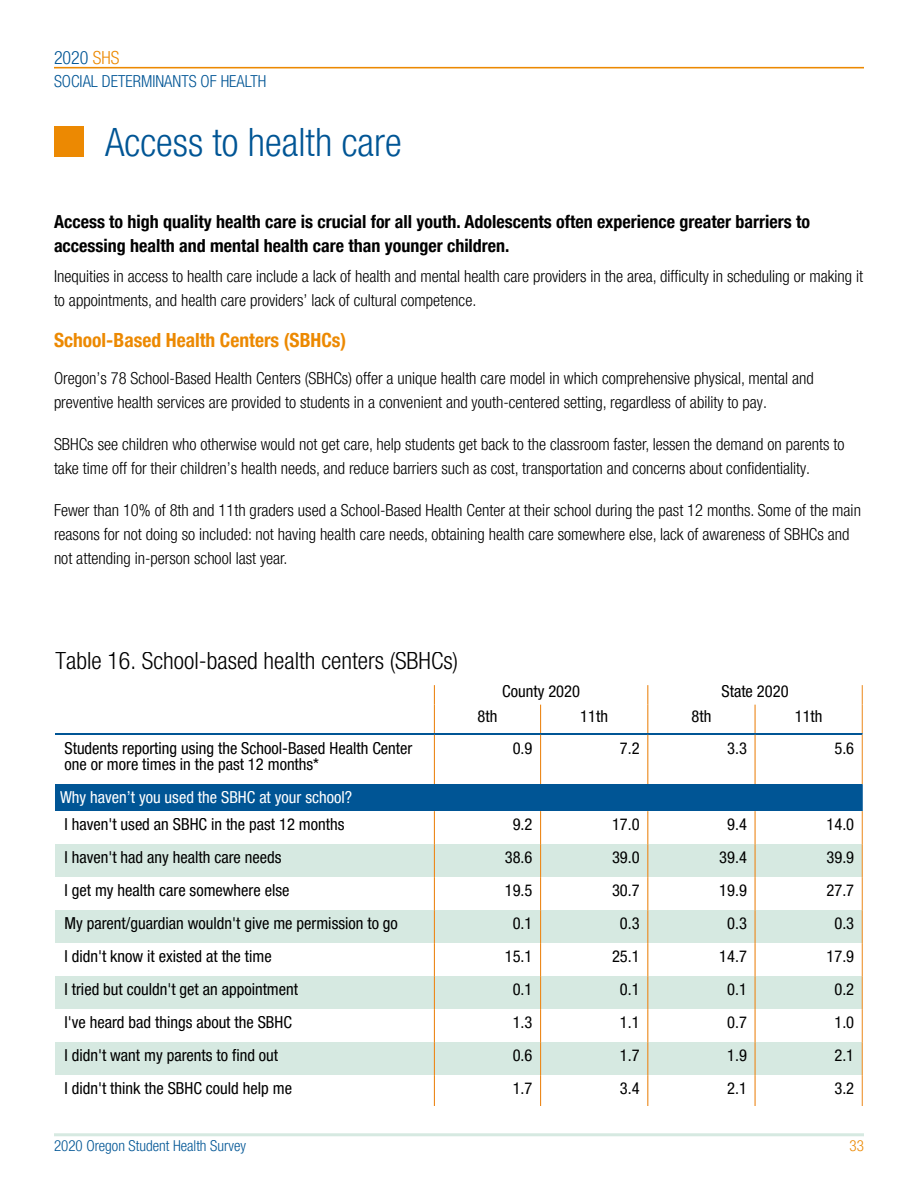
<style>
.page{position:relative;width:918px;height:1188px;background:#fff}
.page>*{position:absolute;margin:0;border:0;box-sizing:border-box;transform-origin:0 0}
.t1{font:300 condensed 39px "Helvetica Neue LT Pro";color:#005595}
.t2{font:24px "Helvetica Neue LT Pro 47 Lt Cn";color:#000}
.t3{font:700 condensed 19.5px "Helvetica Neue LT Pro";color:#ec8902}
.t4{font:700 condensed 18px/24px "Helvetica Neue LT Pro";color:#000}
.t5{font:300 condensed 18px "Helvetica Neue LT Pro";color:#005595}
.t6{font:300 condensed 16.5px/24px "Helvetica Neue LT Pro";color:#000}
.t7{font:16.5px/16.5px "Helvetica Neue LT Pro 57 Cn";color:#000}
.t8{font:16.5px "Helvetica Neue LT Pro 57 Cn";color:#fff}
.t9{font:300 condensed 16.5px "Helvetica Neue LT Pro";color:#005595}
.t10{font:300 condensed 15px "Helvetica Neue LT Pro";color:#005595}
.t11{font:300 condensed 15px "Helvetica Neue LT Pro";color:#ec8902}
.s1{color:#ec8902}
</style>
<div class="page">
<div style="left:54px;top:127px;width:30px;height:30px;background:#ec8902"></div>
<svg style="left:540px;top:705px;width:1px;height:28px"></svg>
<svg style="left:434px;top:685px;width:1px;height:48px"></svg>
<svg style="left:647px;top:685px;width:1px;height:48px"></svg>
<hr style="left:754px;top:705px;width:2px;height:28px;background:#ec891d">
<hr style="left:56px;top:733px;width:806px;height:2px;background:#005595">
<svg style="left:862px;top:685px;width:1px;height:50px"></svg>
<hr style="left:540px;top:735px;width:1px;height:49px;background:#ec891d">
<hr style="left:434px;top:735px;width:1px;height:49px;background:#ec891d">
<hr style="left:647px;top:735px;width:1px;height:49px;background:#ec891d">
<hr style="left:754px;top:735px;width:2px;height:49px;background:#ec891d">
<hr style="left:862px;top:735px;width:1px;height:49px;background:#ec891d">
<div style="left:56px;top:784px;width:806px;height:27px;background:#005595"></div>
<svg style="left:862px;top:784px;width:1px;height:27px"></svg>
<hr style="left:540px;top:811px;width:1px;height:33px;background:#ec891d">
<hr style="left:434px;top:811px;width:1px;height:33px;background:#ec891d">
<hr style="left:647px;top:811px;width:1px;height:33px;background:#ec891d">
<hr style="left:754px;top:811px;width:2px;height:33px;background:#ec891d">
<hr style="left:862px;top:811px;width:1px;height:33px;background:#ec891d">
<div style="left:56px;top:844px;width:806px;height:33px;background:#d6e9e1"></div>
<hr style="left:540px;top:844px;width:1px;height:33px;background:#ec891d">
<hr style="left:434px;top:844px;width:1px;height:33px;background:#ec891d">
<hr style="left:647px;top:844px;width:1px;height:33px;background:#ec891d">
<hr style="left:754px;top:844px;width:2px;height:33px;background:#ec891d">
<hr style="left:862px;top:844px;width:1px;height:33px;background:#ec891d">
<hr style="left:540px;top:877px;width:1px;height:33px;background:#ec891d">
<hr style="left:434px;top:877px;width:1px;height:33px;background:#ec891d">
<hr style="left:647px;top:877px;width:1px;height:33px;background:#ec891d">
<hr style="left:754px;top:877px;width:2px;height:33px;background:#ec891d">
<hr style="left:862px;top:877px;width:1px;height:33px;background:#ec891d">
<div style="left:56px;top:910px;width:806px;height:33px;background:#d6e9e1"></div>
<hr style="left:540px;top:910px;width:1px;height:33px;background:#ec891d">
<hr style="left:434px;top:910px;width:1px;height:33px;background:#ec891d">
<hr style="left:647px;top:910px;width:1px;height:33px;background:#ec891d">
<hr style="left:754px;top:910px;width:2px;height:33px;background:#ec891d">
<hr style="left:862px;top:910px;width:1px;height:33px;background:#ec891d">
<hr style="left:540px;top:943px;width:1px;height:33px;background:#ec891d">
<hr style="left:434px;top:943px;width:1px;height:33px;background:#ec891d">
<hr style="left:647px;top:943px;width:1px;height:33px;background:#ec891d">
<hr style="left:754px;top:943px;width:2px;height:33px;background:#ec891d">
<hr style="left:862px;top:943px;width:1px;height:33px;background:#ec891d">
<div style="left:56px;top:976px;width:806px;height:33px;background:#d6e9e1"></div>
<hr style="left:540px;top:976px;width:1px;height:33px;background:#ec891d">
<hr style="left:434px;top:976px;width:1px;height:33px;background:#ec891d">
<hr style="left:647px;top:976px;width:1px;height:33px;background:#ec891d">
<hr style="left:754px;top:976px;width:2px;height:33px;background:#ec891d">
<hr style="left:862px;top:976px;width:1px;height:33px;background:#ec891d">
<hr style="left:540px;top:1009px;width:1px;height:33px;background:#ec891d">
<hr style="left:434px;top:1009px;width:1px;height:33px;background:#ec891d">
<hr style="left:647px;top:1009px;width:1px;height:33px;background:#ec891d">
<hr style="left:754px;top:1009px;width:2px;height:33px;background:#ec891d">
<hr style="left:862px;top:1009px;width:1px;height:33px;background:#ec891d">
<div style="left:56px;top:1042px;width:806px;height:33px;background:#d6e9e1"></div>
<hr style="left:540px;top:1042px;width:1px;height:33px;background:#ec891d">
<hr style="left:434px;top:1042px;width:1px;height:33px;background:#ec891d">
<hr style="left:647px;top:1042px;width:1px;height:33px;background:#ec891d">
<hr style="left:754px;top:1042px;width:2px;height:33px;background:#ec891d">
<hr style="left:862px;top:1042px;width:1px;height:33px;background:#ec891d">
<hr style="left:540px;top:1075px;width:1px;height:30px;background:#ec891d">
<hr style="left:434px;top:1075px;width:1px;height:30px;background:#ec891d">
<hr style="left:647px;top:1075px;width:1px;height:30px;background:#ec891d">
<hr style="left:754px;top:1075px;width:2px;height:30px;background:#ec891d">
<hr style="left:862px;top:1075px;width:1px;height:30px;background:#ec891d">
<hr style="left:54px;top:1133px;width:810px;height:3px;background:#d6e9e1">
<hr style="left:54px;top:67px;width:810px;height:1px;background:#ec8902">
<p class="t5" style="left:54px;top:47px;width:67px">2020 <span class="s1">SHS</span></p>
<p class="t9" style="left:54px;top:71px;width:214px">SOCIAL DETERMINANTS OF HEALTH</p>
<h1 class="t1" style="left:105px;top:119px;width:298px">Access to health care</h1>
<p class="t4" style="left:54px;top:210px;width:758px">Access to high quality health care is crucial for all youth. Adolescents often experience greater barriers to accessing health and mental health care than younger children.</p>
<p class="t6" style="left:54px;top:264px;width:811px">Inequities in access to health care include a lack of health and mental health care providers in the area, difficulty in scheduling or making it to appointments, and health care providers’ lack of cultural competence.</p>
<p class="t3" style="left:54px;top:329px;width:294px">School-Based Health Centers (SBHCs)</p>
<p class="t6" style="left:54px;top:366px;width:761px">Oregon’s 78 School-Based Health Centers (SBHCs) offer a unique health care model in which comprehensive physical, mental and preventive health services are provided to students in a convenient and youth-centered setting, regardless of ability to pay.</p>
<p class="t6" style="left:54px;top:432px;width:792px">SBHCs see children who otherwise would not get care, help students get back to the classroom faster, lessen the demand on parents to take time off for their children’s health needs, and reduce barriers such as cost, transportation and concerns about confidentiality.</p>
<p class="t6" style="left:54px;top:498px;width:809px">Fewer than 10% of 8th and 11th graders used a School-Based Health Center at their school during the past 12 months. Some of the main reasons for not doing so included: not having health care needs, obtaining health care somewhere else, lack of awareness of SBHCs and not attending in-person school last year.</p>
<h2 class="t2" style="left:56px;top:647px;width:404px">Table 16. School-based health centers (SBHCs)</h2>
<p class="t7" style="left:502px;top:683px;width:79px">County 2020</p>
<p class="t7" style="left:722px;top:683px;width:69px">State 2020</p>
<p class="t7" style="left:478px;top:708px;width:21px">8th</p>
<p class="t7" style="left:580px;top:708px;width:29px">11th</p>
<p class="t7" style="left:692px;top:708px;width:21px">8th</p>
<p class="t7" style="left:795px;top:708px;width:29px">11th</p>
<p class="t7" style="left:64px;top:740px;width:349px">Students reporting using the School-Based Health Center one or more times in the past 12 months*</p>
<p class="t7" style="left:513px;top:740px;width:21px">0.9</p>
<p class="t7" style="left:620px;top:740px;width:21px">7.2</p>
<p class="t7" style="left:727px;top:740px;width:21px">3.3</p>
<p class="t7" style="left:834px;top:740px;width:21px">5.6</p>
<p class="t8" style="left:60px;top:788px;width:294px">Why haven’t you used the SBHC at your school?</p>
<p class="t7" style="left:64px;top:816px;width:281px">I haven't used an SBHC in the past 12 months</p>
<p class="t7" style="left:513px;top:816px;width:21px">9.2</p>
<p class="t7" style="left:612px;top:816px;width:29px">17.0</p>
<p class="t7" style="left:727px;top:816px;width:21px">9.4</p>
<p class="t7" style="left:827px;top:816px;width:29px">14.0</p>
<p class="t7" style="left:64px;top:849px;width:219px">I haven't had any health care needs</p>
<p class="t7" style="left:505px;top:849px;width:29px">38.6</p>
<p class="t7" style="left:612px;top:849px;width:29px">39.0</p>
<p class="t7" style="left:719px;top:849px;width:29px">39.4</p>
<p class="t7" style="left:827px;top:849px;width:29px">39.9</p>
<p class="t7" style="left:64px;top:882px;width:226px">I get my health care somewhere else</p>
<p class="t7" style="left:505px;top:882px;width:29px">19.5</p>
<p class="t7" style="left:612px;top:882px;width:29px">30.7</p>
<p class="t7" style="left:719px;top:882px;width:29px">19.9</p>
<p class="t7" style="left:827px;top:882px;width:29px">27.7</p>
<p class="t7" style="left:64px;top:915px;width:335px">My parent/guardian wouldn't give me permission to go</p>
<p class="t7" style="left:513px;top:915px;width:21px">0.1</p>
<p class="t7" style="left:620px;top:915px;width:21px">0.3</p>
<p class="t7" style="left:727px;top:915px;width:21px">0.3</p>
<p class="t7" style="left:834px;top:915px;width:21px">0.3</p>
<p class="t7" style="left:64px;top:948px;width:209px">I didn't know it existed at the time</p>
<p class="t7" style="left:505px;top:948px;width:29px">15.1</p>
<p class="t7" style="left:612px;top:948px;width:29px">25.1</p>
<p class="t7" style="left:719px;top:948px;width:29px">14.7</p>
<p class="t7" style="left:827px;top:948px;width:29px">17.9</p>
<p class="t7" style="left:64px;top:981px;width:235px">I tried but couldn't get an appointment</p>
<p class="t7" style="left:513px;top:981px;width:21px">0.1</p>
<p class="t7" style="left:620px;top:981px;width:21px">0.1</p>
<p class="t7" style="left:727px;top:981px;width:21px">0.1</p>
<p class="t7" style="left:834px;top:981px;width:21px">0.2</p>
<p class="t7" style="left:64px;top:1014px;width:229px">I've heard bad things about the SBHC</p>
<p class="t7" style="left:513px;top:1014px;width:21px">1.3</p>
<p class="t7" style="left:620px;top:1014px;width:21px">1.1</p>
<p class="t7" style="left:727px;top:1014px;width:21px">0.7</p>
<p class="t7" style="left:834px;top:1014px;width:21px">1.0</p>
<p class="t7" style="left:64px;top:1047px;width:215px">I didn't want my parents to find out</p>
<p class="t7" style="left:513px;top:1047px;width:21px">0.6</p>
<p class="t7" style="left:620px;top:1047px;width:21px">1.7</p>
<p class="t7" style="left:727px;top:1047px;width:21px">1.9</p>
<p class="t7" style="left:834px;top:1047px;width:21px">2.1</p>
<p class="t7" style="left:64px;top:1080px;width:229px">I didn't think the SBHC could help me</p>
<p class="t7" style="left:513px;top:1080px;width:21px">1.7</p>
<p class="t7" style="left:620px;top:1080px;width:21px">3.4</p>
<p class="t7" style="left:727px;top:1080px;width:21px">2.1</p>
<p class="t7" style="left:834px;top:1080px;width:21px">3.2</p>
<p class="t10" style="left:54px;top:1137px;width:194px">2020 Oregon Student Health Survey</p>
<p class="t11" style="left:850px;top:1137px;width:16px">33</p>
</div>
